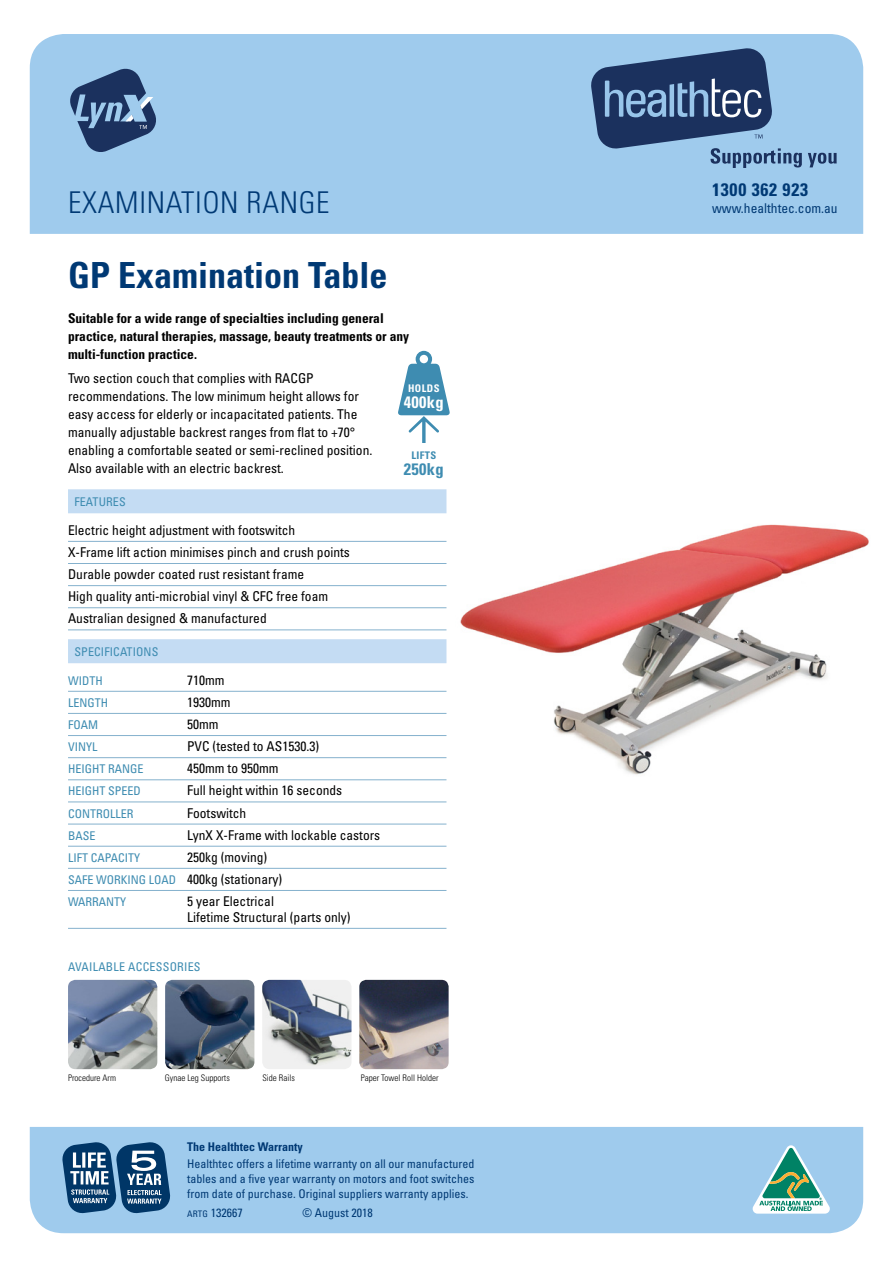
<style>
.page{position:relative;width:893px;height:1263px;background:#fff}
.page>*{position:absolute;margin:0;border:0;box-sizing:border-box;transform-origin:0 0}
.HT_HDG__Product_Name{font:700 condensed 36px "Univers";color:#003974}
.HT_HDG__Product_Cate{font:300 condensed 30px "Univers";letter-spacing:.025em;color:#003974}
.HT_Contact_1800_Dark{font:700 condensed 18px "Univers";letter-spacing:.04em;color:#003974}
.t1{font:700 condensed 16.5px "Univers";letter-spacing:.02em;color:#fff}
.t2{font:700 condensed 16.5px "Univers";letter-spacing:.02em;color:#3e8cb1}
.HT_Features_Specs_TE{font:condensed 13.5px/15.8px "Univers";color:#000}
.HT_Brochure_Descript{font:condensed 13.5px/18px "Univers";color:#000}
.HT_Brochure_Descript-2{font:700 condensed 13.5px/18px "Univers";color:#000}
.HT_Contact_Web_DarkB{font:condensed 13.5px "Univers";color:#003974}
.t3{font:condensed 12px/15px "Univers";color:#003974;text-align:justify}
.HT_Features_Specs_TE-2{font:condensed 12px "Univers";color:#3e8cb1}
.HT_Features_Specs_TI{font:condensed 12px "Univers";letter-spacing:.01em;color:#3e8cb1}
.t4{font:700 condensed 12px "Univers";color:#003974}
.HT_TEXT__Conditions{font:condensed 12px "Univers";letter-spacing:.02em;color:#3e8cb1}
.t5{font:700 condensed 10.5px "Univers";letter-spacing:.04em;color:#fff}
.t6{font:700 condensed 10.5px "Univers";letter-spacing:.04em;color:#3e8cb1}
.HT_TEXT__Conditions-2{font:300 condensed 9px "Univers";color:#000}
.s1{font-size:12px;color:#3e8cb1}
.s2{font-size:9px}
</style>
<div class="page">
<img style="left:460px;top:524px;width:409px;height:251px">
<div style="left:68px;top:489px;width:378px;height:24px;background:#c4dcf3"></div>
<hr style="left:68px;top:541px;width:378px;height:1px;background:#85b1cd">
<hr style="left:68px;top:563px;width:378px;height:1px;background:#85b1cd">
<hr style="left:68px;top:585px;width:378px;height:1px;background:#85b1cd">
<hr style="left:68px;top:607px;width:378px;height:1px;background:#85b1cd">
<hr style="left:68px;top:629px;width:378px;height:1px;background:#85b1cd">
<div style="left:68px;top:639px;width:378px;height:24px;background:#c4dcf3"></div>
<hr style="left:68px;top:691px;width:378px;height:1px;background:#85b1cd">
<hr style="left:68px;top:713px;width:378px;height:1px;background:#85b1cd">
<hr style="left:68px;top:735px;width:378px;height:1px;background:#85b1cd">
<hr style="left:68px;top:757px;width:378px;height:1px;background:#85b1cd">
<hr style="left:68px;top:779px;width:378px;height:1px;background:#85b1cd">
<hr style="left:68px;top:801px;width:378px;height:1px;background:#85b1cd">
<hr style="left:68px;top:824px;width:378px;height:1px;background:#85b1cd">
<hr style="left:68px;top:846px;width:378px;height:1px;background:#85b1cd">
<hr style="left:68px;top:868px;width:378px;height:1px;background:#85b1cd">
<hr style="left:68px;top:890px;width:378px;height:1px;background:#85b1cd">
<hr style="left:68px;top:928px;width:378px;height:1px;background:#85b1cd">
<div style="left:30px;top:34px;width:833px;height:200px;background:#9fcbed"></div>
<svg style="left:808px;top:153px;width:29px;height:14px"></svg>
<svg style="left:591px;top:48px;width:211px;height:120px;background:#5e7ea5"></svg>
<svg style="left:68px;top:67px;width:90px;height:87px;background:#5e7ea6"></svg>
<div style="left:30px;top:1127px;width:833px;height:106px;background:#9fcbed"></div>
<svg style="left:62px;top:1142px;width:108px;height:71px;background:#4a749a"></svg>
<svg style="left:753px;top:1145px;width:77px;height:68px;background:#87bebf"></svg>
<svg style="left:398px;top:351px;width:52px;height:92px"></svg>
<img style="left:68px;top:980px;width:89px;height:89px">
<img style="left:165px;top:980px;width:89px;height:89px">
<img style="left:359px;top:980px;width:90px;height:89px">
<img style="left:262px;top:980px;width:89px;height:89px">
<p class="HT_HDG__Product_Cate" style="left:68px;top:184px;width:263px">EXAMINATION RANGE</p>
<p class="HT_HDG__Product_Name" style="left:68px;top:253px;width:321px">GP Examination Table</p>
<p class="HT_Brochure_Descript-2" style="left:68px;top:309px;width:343px">Suitable for a wide range of specialties including general practice, natural therapies, massage, beauty treatments or any multi-function practice.</p>
<p class="HT_Brochure_Descript" style="left:68px;top:369px;width:306px">Two section couch that complies with RACGP recommendations. The low minimum height allows for easy access for elderly or incapacitated patients. The manually adjustable backrest ranges from flat to +70° enabling a comfortable seated or semi-reclined position.<br>Also available with an electric backrest.</p>
<p class="HT_Features_Specs_TI" style="left:74px;top:494px;width:53px">FEATURES</p>
<p class="HT_Features_Specs_TE" style="left:68px;top:522px;width:229px">Electric height adjustment with footswitch</p>
<p class="HT_Features_Specs_TE" style="left:68px;top:544px;width:283px">X-Frame lift action minimises pinch and crush points</p>
<p class="HT_Features_Specs_TE" style="left:68px;top:566px;width:238px">Durable powder coated rust resistant frame</p>
<p class="HT_Features_Specs_TE" style="left:68px;top:588px;width:262px">High quality anti-microbial vinyl &amp; CFC free foam</p>
<p class="HT_Features_Specs_TE" style="left:68px;top:610px;width:200px">Australian designed &amp; manufactured</p>
<p class="HT_Features_Specs_TI" style="left:74px;top:644px;width:86px">SPECIFICATIONS</p>
<p class="HT_Features_Specs_TE-2" style="left:68px;top:673px;width:36px">WIDTH</p>
<p class="HT_Features_Specs_TE" style="left:187px;top:672px;width:39px">710mm</p>
<p class="HT_Features_Specs_TE-2" style="left:68px;top:695px;width:41px">LENGTH</p>
<p class="HT_Features_Specs_TE" style="left:187px;top:694px;width:45px">1930mm</p>
<p class="HT_Features_Specs_TE-2" style="left:68px;top:717px;width:31px">FOAM</p>
<p class="HT_Features_Specs_TE" style="left:187px;top:716px;width:33px">50mm</p>
<p class="HT_Features_Specs_TE-2" style="left:68px;top:739px;width:31px">VINYL</p>
<p class="HT_Features_Specs_TE" style="left:187px;top:738px;width:133px">PVC (tested to AS1530.3)</p>
<p class="HT_Features_Specs_TE-2" style="left:68px;top:761px;width:77px">HEIGHT RANGE</p>
<p class="HT_Features_Specs_TE" style="left:187px;top:760px;width:93px">450mm to 950mm</p>
<p class="HT_Features_Specs_TE-2" style="left:68px;top:783px;width:74px">HEIGHT SPEED</p>
<p class="HT_Features_Specs_TE" style="left:187px;top:782px;width:157px">Full height within 16 seconds</p>
<p class="HT_Features_Specs_TE-2" style="left:68px;top:806px;width:67px">CONTROLLER</p>
<p class="HT_Features_Specs_TE" style="left:187px;top:805px;width:61px">Footswitch</p>
<p class="HT_Features_Specs_TE-2" style="left:68px;top:828px;width:29px">BASE</p>
<p class="HT_Features_Specs_TE" style="left:187px;top:827px;width:195px">LynX X-Frame with lockable castors</p>
<p class="HT_Features_Specs_TE-2" style="left:68px;top:850px;width:74px">LIFT CAPACITY</p>
<p class="HT_Features_Specs_TE" style="left:187px;top:849px;width:82px">250kg (moving)</p>
<p class="HT_Features_Specs_TE" style="left:68px;top:871px;width:216px"><span class="s1">SAFE WORKING LOAD</span> 400kg (stationary)</p>
<p class="HT_Features_Specs_TE-2" style="left:68px;top:894px;width:60px">WARRANTY</p>
<p class="HT_Features_Specs_TE" style="left:187px;top:893px;width:165px">5 year Electrical<br>Lifetime Structural (parts only)</p>
<p class="t5" style="left:408px;top:382px;width:33px">HOLDS</p>
<p class="t1" style="left:404px;top:392px;width:41px">400kg</p>
<p class="t6" style="left:411px;top:449px;width:27px">LIFTS</p>
<p class="t2" style="left:404px;top:459px;width:41px">250kg</p>
<p class="HT_TEXT__Conditions" style="left:68px;top:959px;width:134px">AVAILABLE ACCESSORIES</p>
<p class="HT_TEXT__Conditions-2" style="left:68px;top:1072px;width:49px">Procedure Arm</p>
<p class="HT_TEXT__Conditions-2" style="left:165px;top:1072px;width:66px">Gynae Leg Supports</p>
<p class="HT_TEXT__Conditions-2" style="left:262px;top:1072px;width:34px">Side Rails</p>
<p class="HT_TEXT__Conditions-2" style="left:361px;top:1072px;width:79px">Paper Towel Roll Holder</p>
<p class="t4" style="left:187px;top:1139px;width:117px">The Healthtec Warranty</p>
<p class="t3" style="left:187px;top:1156px;width:289px">Healthtec offers a lifetime warranty on all our manufactured tables and a five year warranty on motors and foot switches from date of purchase. Original suppliers warranty applies.</p>
<p class="t3" style="left:187px;top:1205px;width:57px"><span class="s2">ARTG</span> 132667</p>
<p class="t3" style="left:303px;top:1205px;width:72px">© August 2018</p>
<p class="HT_Contact_1800_Dark" style="left:712px;top:179px;width:97px">1300 362 923</p>
<p class="HT_Contact_Web_DarkB" style="left:712px;top:199px;width:127px">www.healthtec.com.au</p>
</div>
